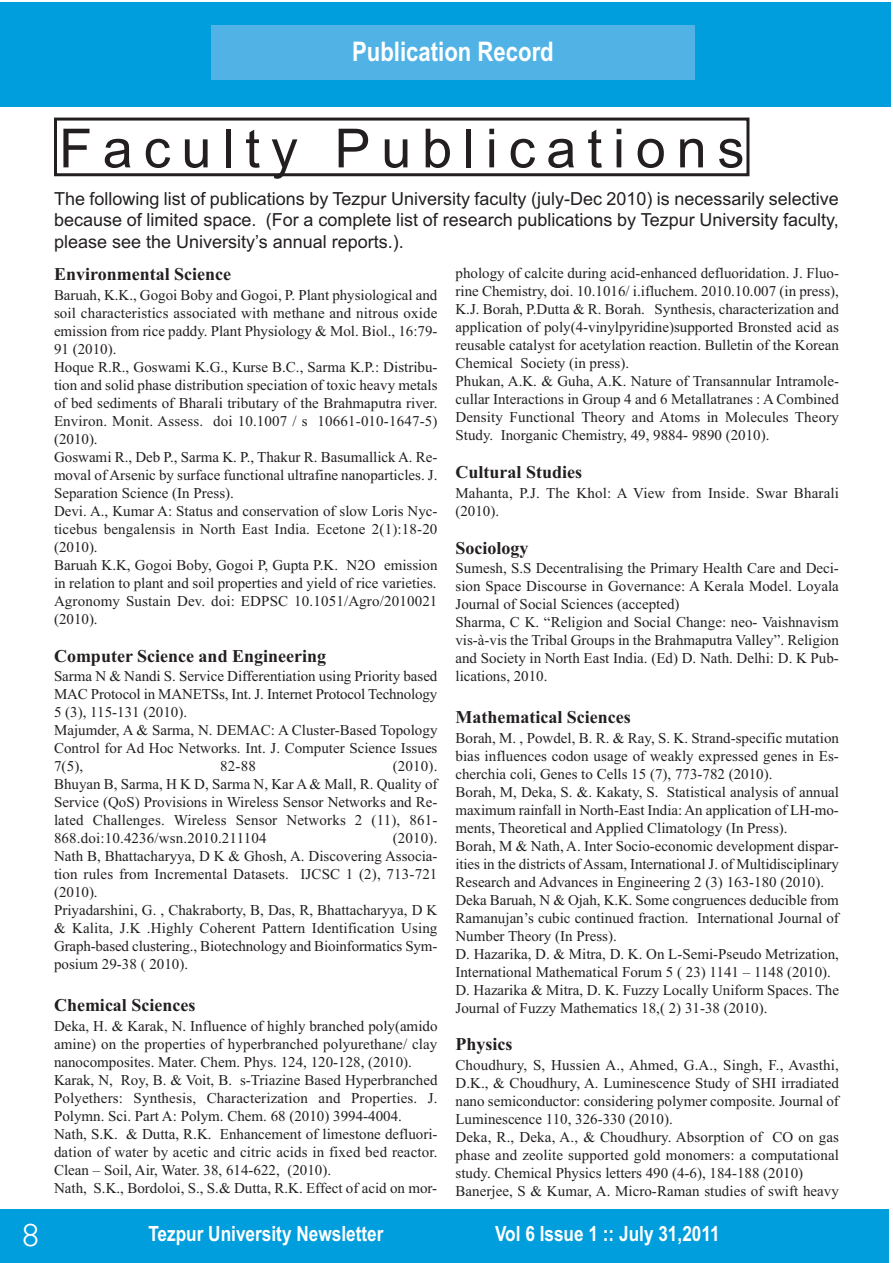
<style>
.page{position:relative;width:893px;height:1263px;background:#fff}
.page>*{position:absolute;margin:0;border:0;box-sizing:border-box;transform-origin:0 0}
.t1{font:54px "Arial";letter-spacing:.2em;color:#231f20}
.t2{font:36px "Courier";color:#fff}
.t3{font:700 27px "Arial Narrow";color:#fff}
.t4{font:700 21px "Arial Narrow";color:#fff}
.t5{font:18px/21.6px "Arial";color:#231f20;text-align:justify}
.t6{font:700 18px "Times New Roman";color:#231f20}
.t7{font:15px/18px "Times New Roman";color:#231f20}
</style>
<div class="page">
<div style="left:0;top:1209px;width:889px;height:54px;background:#009edd"></div>
<div style="left:0;top:3px;width:891px;height:104px;background:#009edd"></div>
<div style="left:211px;top:25px;width:484px;height:55px;background:#51b3e5"></div>
<div style="left:54px;top:118px;width:695px;height:58px;border:3px solid #231f20"></div>
<h3 class="t3" style="left:352px;top:36px;width:203px">Publication Record</h3>
<h1 class="t1" style="left:59px;top:117px;width:687px">Faculty Publications</h1>
<p class="t5" style="left:54px;top:187px;width:786px">The following list of publications by Tezpur University faculty (july-Dec 2010) is necessarily selective because of limited space. (For a complete list of research publications by Tezpur University faculty, please see the University’s annual reports.).</p>
<p class="t6" style="left:54px;top:263px;width:179px">Environmental Science</p>
<p class="t7" style="left:54px;top:285px;width:385px">Baruah, K.K., Gogoi Boby and Gogoi, P. Plant physiological and soil characteristics associated with methane and nitrous oxide emission from rice paddy. Plant Physiology &amp; Mol. Biol., 16:79- 91 (2010).<br>Hoque R.R., Goswami K.G., Kurse B.C., Sarma K.P.: Distribu&shy;tion and solid phase distribution speciation of toxic heavy metals of bed sediments of Bharali tributary of the Brahmaputra river.<br>Environ. Monit. Assess. doi 10.1007 / s 10661-010-1647-5) (2010).<br>Goswami R., Deb P., Sarma K. P., Thakur R. Basumallick A. Re&shy;moval of Arsenic by surface functional ultrafine nanoparticles. J.<br>Separation Science (In Press).<br>Devi. A., Kumar A: Status and conservation of slow Loris Nyc&shy;ticebus bengalensis in North East India. Ecetone 2(1):18-20 (2010).<br>Baruah K.K, Gogoi Boby, Gogoi P, Gupta P.K. N2O emission in relation to plant and soil properties and yield of rice varieties.<br>Agronomy Sustain Dev. doi: EDPSC 10.1051/Agro/2010021 (2010).</p>
<p class="t6" style="left:54px;top:645px;width:274px">Computer Science and Engineering</p>
<p class="t7" style="left:54px;top:667px;width:385px">Sarma N &amp; Nandi S. Service Differentiation using Priority based MAC Protocol in MANETSs, Int. J. Internet Protocol Technology 5 (3), 115-131 (2010).<br>Majumder, A &amp; Sarma, N. DEMAC: A Cluster-Based Topology Control for Ad Hoc Networks. Int. J. Computer Science Issues 7(5),</p>
<p class="t7" style="left:54px;top:757px;width:385px;text-align:justify;text-indent:339px">(2010).<br>Bhuyan B, Sarma, H K D, Sarma N, Kar A &amp; Mall, R. Quality of Service (QoS) Provisions in Wireless Sensor Networks and Re&shy;lated Challenges. Wireless Sensor Networks 2 (11), 861- 868.doi:10.4236/wsn.2010.211104</p>
<p class="t7" style="left:220px;top:757px;width:37px">82-88</p>
<p class="t7" style="left:54px;top:829px;width:385px;text-indent:339px">(2010).<br>Nath B, Bhattacharyya, D K &amp; Ghosh, A. Discovering Associa&shy;tion rules from Incremental Datasets. IJCSC 1 (2), 713-721 (2010).<br>Priyadarshini, G. , Chakraborty, B, Das, R, Bhattacharyya, D K &amp; Kalita, J.K .Highly Coherent Pattern Identification Using Graph-based clustering., Biotechnology and Bioinformatics Sym&shy;posium 29-38 ( 2010).</p>
<p class="t6" style="left:54px;top:994px;width:143px">Chemical Sciences</p>
<p class="t7" style="left:54px;top:1016px;width:385px">Deka, H. &amp; Karak, N. Influence of highly branched poly(amido amine) on the properties of hyperbranched polyurethane/ clay nanocomposites. Mater. Chem. Phys. 124, 120-128, (2010).<br>Karak, N, Roy, B. &amp; Voit, B. s-Triazine Based Hyperbranched Polyethers: Synthesis, Characterization and Properties. J.<br>Polymn. Sci. Part A: Polym. Chem. 68 (2010) 3994-4004.<br>Nath, S.K. &amp; Dutta, R.K. Enhancement of limestone defluori&shy;dation of water by acetic and citric acids in fixed bed reactor.<br>Clean – Soil, Air, Water. 38, 614-622, (2010).<br>Nath, S.K., Bordoloi, S., S.&amp; Dutta, R.K. Effect of acid on mor-</p>
<p class="t7" style="left:455px;top:264px;width:385px">phology of calcite during acid-enhanced defluoridation. J. Fluo&shy;rine Chemistry, doi. 10.1016/ i.ifluchem. 2010.10.007 (in press), K.J. Borah, P.Dutta &amp; R. Borah. Synthesis, characterization and application of poly(4-vinylpyridine)supported Bronsted acid as reusable catalyst for acetylation reaction. Bulletin of the Korean Chemical Society (in press).<br>Phukan, A.K. &amp; Guha, A.K. Nature of Transannular Intramole&shy;cullar Interactions in Group 4 and 6 Metallatranes : A Combined Density Functional Theory and Atoms in Molecules Theory Study. Inorganic Chemistry, 49, 9884- 9890 (2010).</p>
<p class="t6" style="left:455px;top:461px;width:128px">Cultural Studies</p>
<p class="t7" style="left:455px;top:483px;width:385px">Mahanta, P.J. The Khol: A View from Inside. Swar Bharali (2010).</p>
<p class="t6" style="left:455px;top:537px;width:75px">Sociology</p>
<p class="t7" style="left:455px;top:559px;width:385px">Sumesh, S.S Decentralising the Primary Health Care and Deci&shy;sion Space Discourse in Governance: A Kerala Model. Loyala Journal of Social Sciences (accepted)<br>Sharma, C K. “Religion and Social Change: neo- Vaishnavism vis-à-vis the Tribal Groups in the Brahmaputra Valley”. Religion and Society in North East India. (Ed) D. Nath. Delhi: D. K Pub&shy;lications, 2010.</p>
<p class="t6" style="left:455px;top:706px;width:177px">Mathematical Sciences</p>
<p class="t7" style="left:455px;top:728px;width:385px">Borah, M. , Powdel, B. R. &amp; Ray, S. K. Strand-specific mutation bias influences codon usage of weakly expressed genes in Es&shy;cherchia coli, Genes to Cells 15 (7), 773-782 (2010).<br>Borah, M, Deka, S. &amp;. Kakaty, S. Statistical analysis of annual maximum rainfall in North-East India: An application of LH-mo&shy;ments, Theoretical and Applied Climatology (In Press).<br>Borah, M &amp; Nath, A. Inter Socio-economic development dispar&shy;ities in the districts of Assam, International J. of Multidisciplinary Research and Advances in Engineering 2 (3) 163-180 (2010).<br>Deka Baruah, N &amp; Ojah, K.K. Some congruences deducible from Ramanujan’s cubic continued fraction. International Journal of Number Theory (In Press).<br>D. Hazarika, D. &amp; Mitra, D. K. On L-Semi-Pseudo Metrization, International Mathematical Forum 5 ( 23) 1141 – 1148 (2010).<br>D. Hazarika &amp; Mitra, D. K. Fuzzy Locally Uniform Spaces. The Journal of Fuzzy Mathematics 18,( 2) 31-38 (2010).</p>
<p class="t6" style="left:455px;top:1033px;width:59px">Physics</p>
<p class="t7" style="left:455px;top:1056px;width:385px">Choudhury, S, Hussien A., Ahmed, G.A., Singh, F., Avasthi, D.K., &amp; Choudhury, A. Luminescence Study of SHI irradiated nano semiconductor: considering polymer composite. Journal of Luminescence 110, 326-330 (2010).<br>Deka, R., Deka, A., &amp; Choudhury. Absorption of CO on gas phase and zeolite supported gold monomers: a computational study. Chemical Physics letters 490 (4-6), 184-188 (2010)<br>Banerjee, S &amp; Kumar, A. Micro-Raman studies of swift heavy</p>
<h2 class="t2" style="left:20px;top:1223px;width:23px">8</h2>
<h3 class="t4" style="left:148px;top:1221px;width:237px">Tezpur University Newsletter</h3>
<h3 class="t4" style="left:495px;top:1221px;width:226px">Vol 6 Issue 1 :: July 31,2011</h3>
</div>
